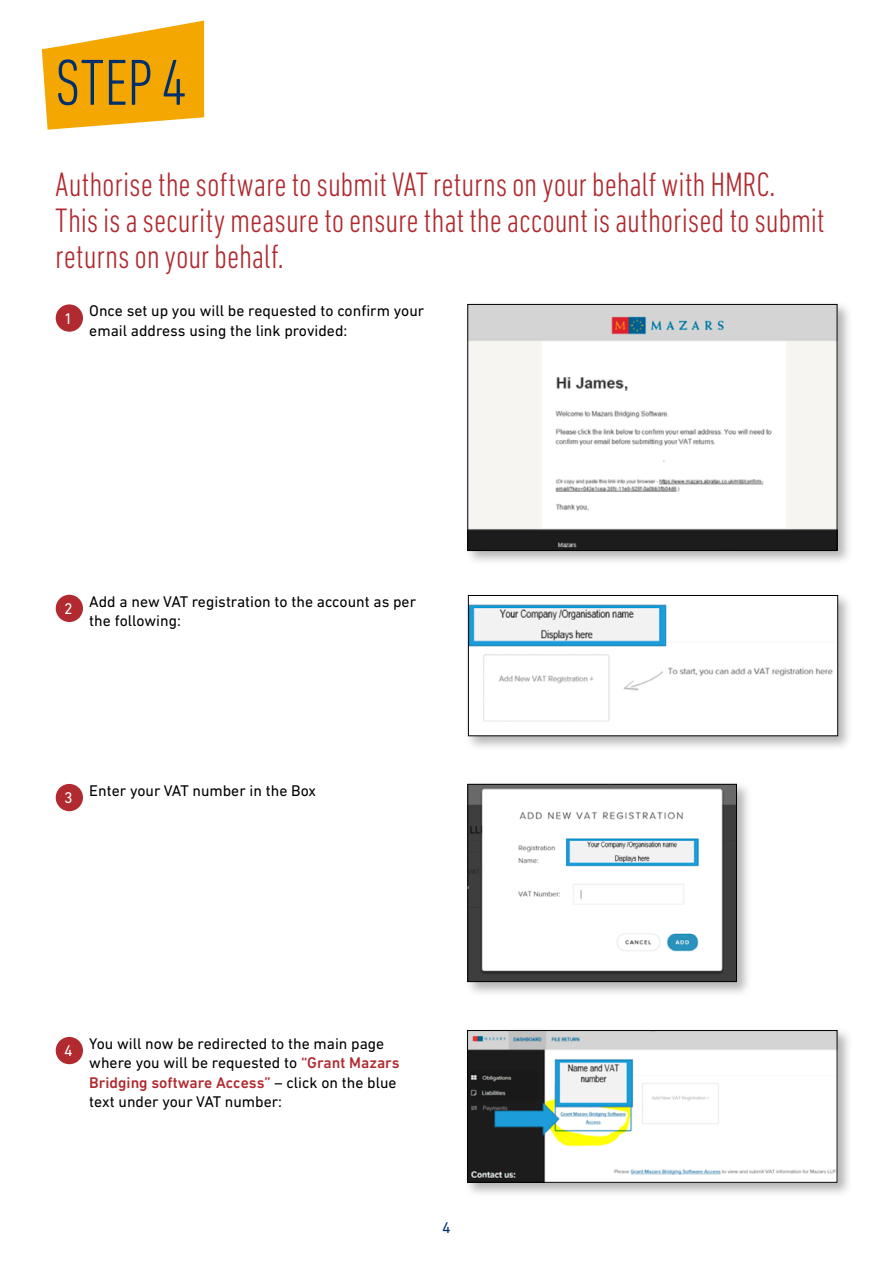
<style>
.page{position:relative;width:893px;height:1263px;background:#fff}
.page>*{position:absolute;margin:0;border:0;box-sizing:border-box;transform-origin:0 0}
.t1{font:300 condensed 66px "DIN Next LT Pro";color:#002f6e}
.t2{font:300 condensed 34.5px/36px "DIN Next LT Pro";letter-spacing:-.005em;color:#b02a2f}
.t3{font:15.75px/19.5px "DIN Next LT Pro";color:#000}
.t4{font:15.75px "DIN Next LT Pro";color:#fff}
.t5{font:15.75px "DIN Next LT Pro";color:#002f6e}
.s1{font-weight:500;color:#b02a2f}
</style>
<div class="page">
<svg style="left:42px;top:21px;width:162px;height:109px"></svg>
<div style="left:464px;top:301px;width:389px;height:265px;background:#000;opacity:.3"></div>
<img style="left:469px;top:306px;width:366px;height:243px">
<div style="left:467px;top:304px;width:370px;height:247px;border:1px solid #000"></div>
<div style="left:465px;top:592px;width:388px;height:159px;background:#000;opacity:.3"></div>
<img style="left:470px;top:597px;width:366px;height:137px">
<div style="left:468px;top:595px;width:370px;height:141px;border:1px solid #000"></div>
<div style="left:464px;top:781px;width:288px;height:216px;background:#000;opacity:.3"></div>
<img style="left:469px;top:786px;width:266px;height:194px">
<div style="left:467px;top:784px;width:270px;height:198px;border:1px solid #000"></div>
<div style="left:464px;top:1027px;width:388px;height:171px;background:#000;opacity:.3"></div>
<img style="left:469px;top:1032px;width:366px;height:149px">
<div style="left:467px;top:1030px;width:370px;height:153px;border:1px solid #000"></div>
<div style="left:56px;top:304px;width:27px;height:28px;background:#b02a2f;border-radius:50%"></div>
<div style="left:56px;top:595px;width:27px;height:27px;background:#b02a2f;border-radius:50%"></div>
<div style="left:56px;top:784px;width:27px;height:27px;background:#b02a2f;border-radius:50%"></div>
<div style="left:56px;top:1037px;width:27px;height:27px;background:#b02a2f;border-radius:50%"></div>
<h1 class="t1" style="left:55px;top:45px;width:133px">STEP 4</h1>
<h2 class="t2" style="left:55px;top:166px;width:771px">Authorise the software to submit VAT returns on your behalf with HMRC.<br>This is a security measure to ensure that the account is authorised to submit returns on your behalf.</h2>
<p class="t3" style="left:89px;top:301px;width:336px">Once set up you will be requested to confirm your email address using the link provided:</p>
<p class="t4" style="left:64px;top:309px;width:10px">1</p>
<p class="t4" style="left:64px;top:600px;width:10px">2</p>
<p class="t3" style="left:89px;top:591px;width:328px">Add a new VAT registration to the account as per the following:</p>
<p class="t4" style="left:64px;top:789px;width:10px">3</p>
<p class="t3" style="left:89px;top:781px;width:228px">Enter your VAT number in the Box</p>
<p class="t4" style="left:64px;top:1042px;width:10px">4</p>
<p class="t3" style="left:89px;top:1033px;width:312px">You will now be redirected to the main page where you will be requested to <span class="s1">“Grant Mazars Bridging software Access”</span> – click on the blue text under your VAT number:</p>
<p class="t5" style="left:442px;top:1219px;width:10px">4</p>
</div>
